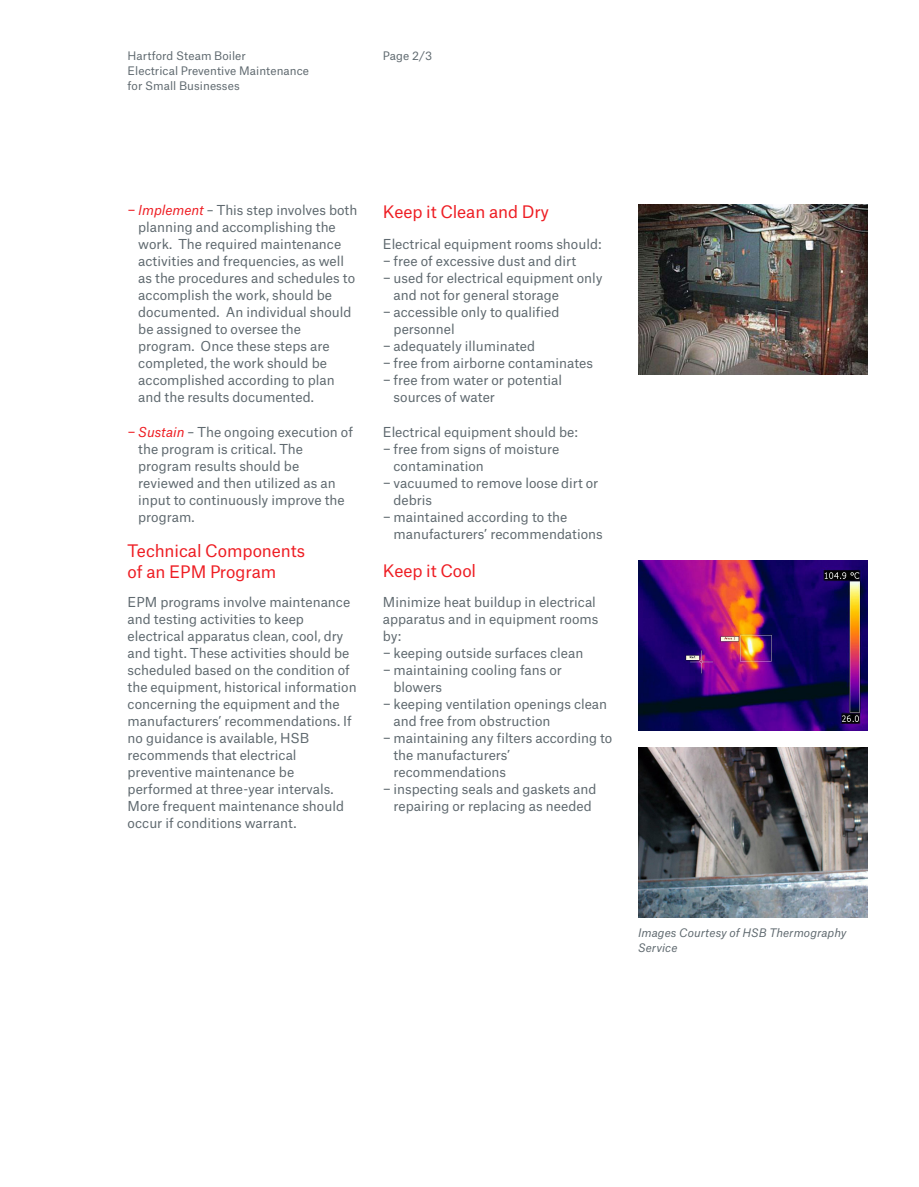
<style>
.page{position:relative;width:919px;height:1187px;background:#fff}
.page>*{position:absolute;margin:0;border:0;box-sizing:border-box;transform-origin:0 0}
.MR_11_pt_two_lines_H{font:16.5px/21.3px "Munich Re";letter-spacing:-.005em;color:#ee1d23}
.MR_11_pt_one_line_He{font:16.5px "Munich Re";letter-spacing:-.005em;color:#ee1d23}
.MR_8_75_pt_regular_s{font:13.2px/17px "Munich Re";color:#5f696f}
.MR_8_75_pt_regular{font:13.2px/17px "Munich Re";color:#5f696f}
.MR_7_5_pt_regular{font:11.25px/14.9px "Munich Re";letter-spacing:.005em;color:#5f696f}
.MR_7_5_pt_regular-2{font:italic 11.25px/14.9px "Munich Re";letter-spacing:.005em;color:#5f696f}
.s1{color:#ee1d23}
.s2{font-style:italic;color:#ee1d23}
</style>
<div class="page">
<img style="left:638px;top:204px;width:229px;height:170px">
<img style="left:638px;top:747px;width:229px;height:170px">
<img style="left:638px;top:560px;width:229px;height:170px">
<p class="MR_7_5_pt_regular" style="left:128px;top:47px;width:183px">Hartford Steam Boiler<br>Electrical Preventive Maintenance for Small Businesses</p>
<p class="MR_7_5_pt_regular" style="left:383px;top:47px;width:51px">Page 2/3</p>
<p class="MR_8_75_pt_regular_s" style="left:138px;top:200px;width:220px;text-indent:-11px"><span class="s1">−</span> <span class="s2">Implement</span> – This step involves both planning and accomplishing the work. The required maintenance activities and frequencies, as well as the procedures and schedules to accomplish the work, should be documented. An individual should be assigned to oversee the program. Once these steps are completed, the work should be accomplished according to plan and the results documented.</p>
<p class="MR_8_75_pt_regular_s" style="left:138px;top:421px;width:216px;text-indent:-11px"><span class="s1">−</span> <span class="s2">Sustain</span> – The ongoing execution of the program is critical. The program results should be reviewed and then utilized as an input to continuously improve the program.</p>
<p class="MR_11_pt_two_lines_H" style="left:128px;top:538px;width:179px">Technical Components of an EPM Program</p>
<p class="MR_8_75_pt_regular_s" style="left:128px;top:591px;width:230px">EPM programs involve maintenance and testing activities to keep electrical apparatus clean, cool, dry and tight. These activities should be scheduled based on the condition of the equipment, historical information concerning the equipment and the manufacturers’ recommendations. If no guidance is available, HSB recommends that electrical preventive maintenance be performed at three-year intervals.<br>More frequent maintenance should occur if conditions warrant.</p>
<p class="MR_11_pt_one_line_He" style="left:383px;top:198px;width:168px">Keep it Clean and Dry</p>
<p class="MR_8_75_pt_regular" style="left:383px;top:234px;width:220px">Electrical equipment rooms should:</p>
<p class="MR_8_75_pt_regular_s" style="left:383px;top:251px;width:195px">− free of excessive dust and dirt</p>
<p class="MR_8_75_pt_regular_s" style="left:393px;top:268px;width:210px;text-indent:-11px">− used for electrical equipment only and not for general storage</p>
<p class="MR_8_75_pt_regular_s" style="left:393px;top:302px;width:167px;text-indent:-11px">− accessible only to qualified personnel</p>
<p class="MR_8_75_pt_regular_s" style="left:383px;top:336px;width:154px">− adequately illuminated</p>
<p class="MR_8_75_pt_regular_s" style="left:383px;top:353px;width:212px">− free from airborne contaminates</p>
<p class="MR_8_75_pt_regular_s" style="left:393px;top:370px;width:170px;text-indent:-11px">− free from water or potential sources of water</p>
<p class="MR_8_75_pt_regular" style="left:383px;top:421px;width:196px">Electrical equipment should be:</p>
<p class="MR_8_75_pt_regular_s" style="left:393px;top:438px;width:167px;text-indent:-11px">− free from signs of moisture contamination</p>
<p class="MR_8_75_pt_regular_s" style="left:393px;top:472px;width:206px;text-indent:-11px">− vacuumed to remove loose dirt or debris</p>
<p class="MR_8_75_pt_regular_s" style="left:393px;top:506px;width:211px;text-indent:-11px">− maintained according to the manufacturers’ recommendations</p>
<p class="MR_11_pt_one_line_He" style="left:383px;top:557px;width:95px">Keep it Cool</p>
<p class="MR_8_75_pt_regular" style="left:383px;top:591px;width:217px">Minimize heat buildup in electrical apparatus and in equipment rooms by:</p>
<p class="MR_8_75_pt_regular_s" style="left:383px;top:642px;width:202px">− keeping outside surfaces clean</p>
<p class="MR_8_75_pt_regular_s" style="left:393px;top:659px;width:170px;text-indent:-11px">− maintaining cooling fans or blowers</p>
<p class="MR_8_75_pt_regular_s" style="left:393px;top:693px;width:215px;text-indent:-11px">− keeping ventilation openings clean and free from obstruction</p>
<p class="MR_8_75_pt_regular_s" style="left:393px;top:728px;width:220px;text-indent:-11px">− maintaining any filters according to the manufacturers’ recommendations</p>
<p class="MR_8_75_pt_regular_s" style="left:383px;top:779px;width:215px;text-align:center">− inspecting seals and gaskets and repairing or replacing as needed</p>
<p class="MR_7_5_pt_regular-2" style="left:638px;top:923px;width:210px">Images Courtesy of HSB Thermography<br>Service</p>
</div>
